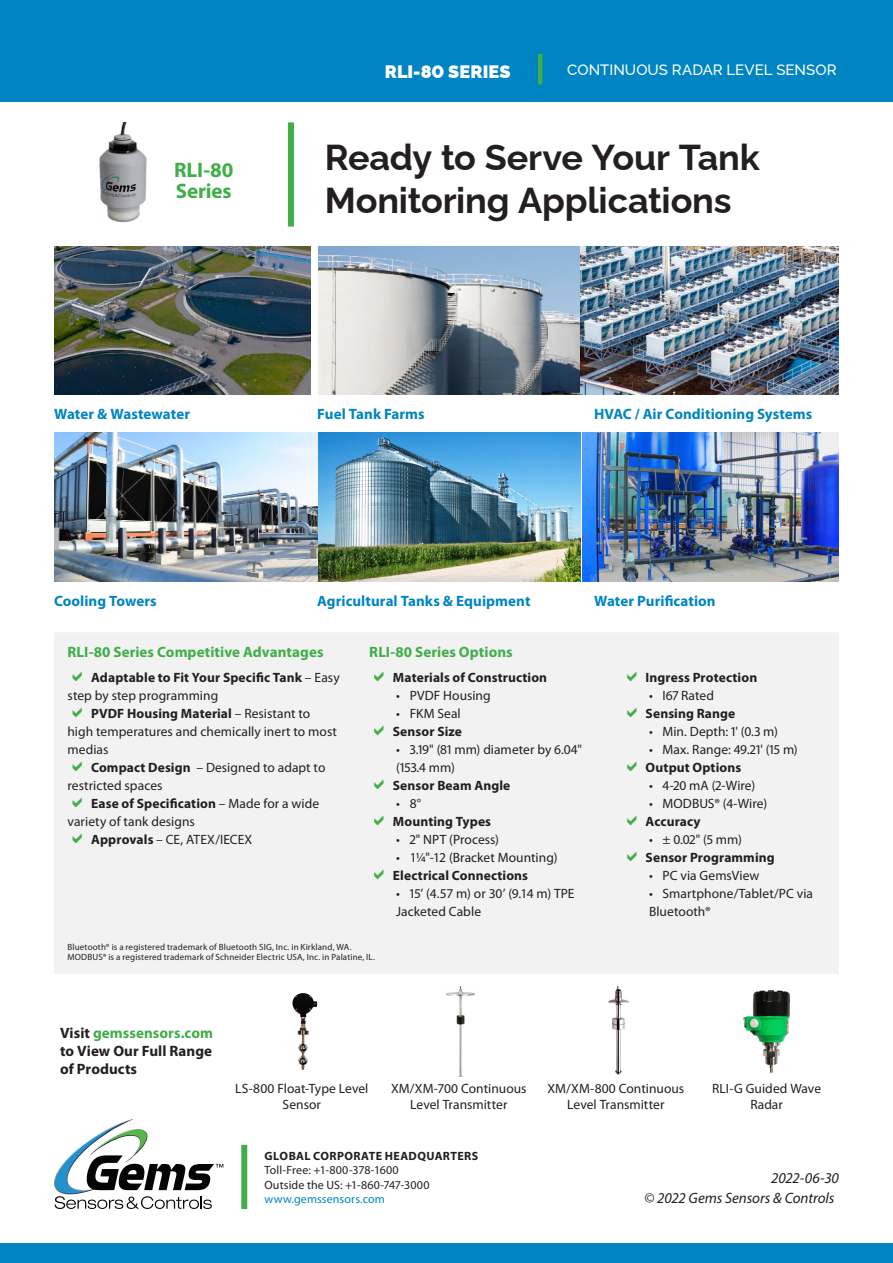
<style>
.page{position:relative;width:893px;height:1263px;background:#fff}
.page>*{position:absolute;margin:0;border:0;box-sizing:border-box;transform-origin:0 0}
.Title_v2{font:700 36px "Raleway";letter-spacing:-.005em;color:#231f20}
.t1{font:700 21px/21px "Myriad Pro";letter-spacing:-.005em;color:#40ae49}
.Sheet_Title{font:900 18px "Raleway";letter-spacing:.005em;color:#fff}
.Titles_In_Table_copy{font:700 15px "Myriad Pro";letter-spacing:.005em;color:#0085c2}
.Titles_In_Table_copy-2{font:700 15px "Myriad Pro";letter-spacing:.005em;color:#40ae49}
.Titles_In_Table_copy-3{font:700 15px/18px "Myriad Pro";letter-spacing:.005em;color:#231f20;text-align:justify}
.t2{font:italic 15px "Myriad Pro";letter-spacing:-.005em;color:#231f20}
.Sheet_Subtitle{font:500 15px "Raleway";color:#fff}
.Table_Text{font:13.5px/18px "Myriad Pro";letter-spacing:.005em;color:#231f20}
.t3{font:700 13.5px/18px "Myriad Pro";letter-spacing:.01em;color:#231f20}
.t4{font:12px/14.4px "Myriad Pro";letter-spacing:.01em;color:#231f20}
.t5{font:700 12px "Myriad Pro";letter-spacing:.035em;color:#231f20}
.t6{font:12px "Myriad Pro";letter-spacing:.01em;color:#0085c2}
.Paragraph_Style_1{font:9px "Myriad Pro";letter-spacing:.015em;color:#231f20}
.s1{font-weight:400}
.s2{font-weight:700}
.s3{color:#40ae49}
</style>
<div class="page">
<div style="left:0;top:0;width:893px;height:102px;background:#0085c2"></div>
<svg style="left:54px;top:1119px;width:169px;height:90px"></svg>
<div style="left:0;top:1243px;width:893px;height:20px;background:#0085c2"></div>
<div style="left:241px;top:1145px;width:6px;height:64px;background:#40ae49"></div>
<hr style="left:538px;top:54px;width:4px;height:30px;background:#40ae49">
<div style="left:288px;top:122px;width:6px;height:104px;background:#40ae49"></div>
<img style="left:99px;top:122px;width:48px;height:101px">
<img style="left:54px;top:246px;width:256px;height:148px">
<img style="left:318px;top:246px;width:521px;height:148px">
<img style="left:54px;top:433px;width:526px;height:148px">
<img style="left:582px;top:433px;width:257px;height:148px">
<div style="left:54px;top:633px;width:785px;height:341px;background:#f2f2f2"></div>
<img style="left:292px;top:993px;width:26px;height:77px">
<img style="left:446px;top:987px;width:29px;height:89px">
<img style="left:608px;top:987px;width:21px;height:88px">
<img style="left:743px;top:990px;width:47px;height:83px">
<svg style="left:73px;top:671px;width:9px;height:10px"></svg>
<svg style="left:73px;top:707px;width:9px;height:10px"></svg>
<svg style="left:73px;top:761px;width:9px;height:10px"></svg>
<svg style="left:73px;top:797px;width:9px;height:10px"></svg>
<svg style="left:73px;top:833px;width:9px;height:10px"></svg>
<svg style="left:374px;top:671px;width:10px;height:10px"></svg>
<svg style="left:374px;top:725px;width:10px;height:10px"></svg>
<svg style="left:374px;top:779px;width:10px;height:10px"></svg>
<svg style="left:374px;top:815px;width:10px;height:10px"></svg>
<svg style="left:374px;top:869px;width:10px;height:10px"></svg>
<svg style="left:627px;top:671px;width:9px;height:10px"></svg>
<svg style="left:627px;top:707px;width:9px;height:10px"></svg>
<svg style="left:627px;top:761px;width:9px;height:10px"></svg>
<svg style="left:627px;top:815px;width:9px;height:10px"></svg>
<svg style="left:627px;top:851px;width:9px;height:10px"></svg>
<p class="t1" style="left:174px;top:159px;width:61px">RLI-80<br>Series</p>
<p class="Sheet_Title" style="left:385px;top:57px;width:127px">RLI-80 SERIES</p>
<p class="Sheet_Subtitle" style="left:567px;top:58px;width:271px">CONTINUOUS RADAR LEVEL SENSOR</p>
<p class="Title_v2" style="left:325px;top:128px;width:437px">Ready to Serve Your Tank</p>
<p class="Title_v2" style="left:325px;top:172px;width:408px">Monitoring Applications</p>
<p class="Titles_In_Table_copy" style="left:54px;top:404px;width:138px">Water &amp; Wastewater</p>
<p class="Titles_In_Table_copy" style="left:317px;top:404px;width:109px">Fuel Tank Farms</p>
<p class="Titles_In_Table_copy" style="left:594px;top:404px;width:220px">HVAC / Air Conditioning Systems</p>
<p class="Titles_In_Table_copy" style="left:54px;top:591px;width:104px">Cooling Towers</p>
<p class="Titles_In_Table_copy" style="left:317px;top:591px;width:215px">Agricultural Tanks &amp; Equipment</p>
<p class="Titles_In_Table_copy" style="left:594px;top:591px;width:123px">Water Purification</p>
<p class="Titles_In_Table_copy-2" style="left:68px;top:642px;width:258px">RLI-80 Series Competitive Advantages</p>
<p class="t3" style="left:68px;top:668px;width:274px;text-indent:24px">Adaptable to Fit Your Specific Tank <span class="s1">– Easy step by step programming</span></p>
<p class="Table_Text" style="left:68px;top:704px;width:271px;text-indent:24px"><span class="s2">PVDF Housing Material</span> – Resistant to high temperatures and chemically inert to most medias</p>
<p class="Table_Text" style="left:68px;top:758px;width:259px;text-indent:24px"><span class="s2">Compact Design</span> – Designed to adapt to restricted spaces</p>
<p class="Table_Text" style="left:68px;top:794px;width:253px;text-indent:24px"><span class="s2">Ease of Specification</span> – Made for a wide variety of tank designs</p>
<p class="Table_Text" style="left:91px;top:830px;width:163px"><span class="s2">Approvals</span> – CE, ATEX/IECEX</p>
<p class="Titles_In_Table_copy-2" style="left:369px;top:642px;width:145px">RLI-80 Series Options</p>
<p class="t3" style="left:393px;top:668px;width:156px">Materials of Construction</p>
<p class="Table_Text" style="left:396px;top:686px;width:96px">• PVDF Housing</p>
<p class="Table_Text" style="left:396px;top:704px;width:66px">• FKM Seal</p>
<p class="t3" style="left:393px;top:722px;width:71px">Sensor Size</p>
<p class="Table_Text" style="left:396px;top:740px;width:187px">• 3.19" (81 mm) diameter by 6.04" (153.4 mm)</p>
<p class="t3" style="left:393px;top:776px;width:119px">Sensor Beam Angle</p>
<p class="Table_Text" style="left:396px;top:794px;width:26px">• 8°</p>
<p class="t3" style="left:393px;top:812px;width:100px">Mounting Types</p>
<p class="Table_Text" style="left:396px;top:830px;width:104px">• 2" NPT (Process)</p>
<p class="Table_Text" style="left:396px;top:848px;width:163px">• 1¼"-12 (Bracket Mounting)</p>
<p class="t3" style="left:393px;top:866px;width:137px">Electrical Connections</p>
<p class="Table_Text" style="left:396px;top:884px;width:180px">• 15’ (4.57 m) or 30’ (9.14 m) TPE<br>Jacketed Cable</p>
<p class="t3" style="left:646px;top:668px;width:113px">Ingress Protection</p>
<p class="Table_Text" style="left:649px;top:686px;width:67px">• I67 Rated</p>
<p class="t3" style="left:646px;top:704px;width:91px">Sensing Range</p>
<p class="Table_Text" style="left:649px;top:722px;width:131px">• Min. Depth: 1' (0.3 m)</p>
<p class="Table_Text" style="left:649px;top:740px;width:150px">• Max. Range: 49.21' (15 m)</p>
<p class="t3" style="left:646px;top:758px;width:97px">Output Options</p>
<p class="Table_Text" style="left:649px;top:776px;width:108px">• 4-20 mA (2-Wire)</p>
<p class="Table_Text" style="left:649px;top:794px;width:120px">• MODBUS® (4-Wire)</p>
<p class="t3" style="left:646px;top:812px;width:56px">Accuracy</p>
<p class="Table_Text" style="left:649px;top:830px;width:94px">• ± 0.02" (5 mm)</p>
<p class="t3" style="left:646px;top:848px;width:131px">Sensor Programming</p>
<p class="Table_Text" style="left:649px;top:866px;width:112px">• PC via GemsView</p>
<p class="Table_Text" style="left:649px;top:884px;width:166px">• Smartphone/Tablet/PC via<br>Bluetooth®</p>
<p class="Paragraph_Style_1" style="left:68px;top:941px;width:286px">Bluetooth® is a registered trademark of Bluetooth SIG, Inc. in Kirkland, WA.</p>
<p class="Paragraph_Style_1" style="left:68px;top:952px;width:309px">MODBUS® is a registered trademark of Schneider Electric USA, Inc. in Palatine, IL.</p>
<p class="Titles_In_Table_copy-3" style="left:60px;top:1024px;width:154px">Visit <span class="s3">gemssensors.com </span>to View Our Full Range of Products</p>
<p class="Table_Text" style="left:235px;top:1080px;width:135px;line-height:16.2px;text-align:center">LS-800 Float-Type Level<br>Sensor</p>
<p class="Table_Text" style="left:391px;top:1080px;width:137px;line-height:16.2px;text-align:center">XM/XM-700 Continuous<br>Level Transmitter</p>
<p class="Table_Text" style="left:547px;top:1080px;width:138px;line-height:16.2px;text-align:center">XM/XM-800 Continuous<br>Level Transmitter</p>
<p class="Table_Text" style="left:712px;top:1080px;width:110px;line-height:16.2px;text-align:center">RLI-G Guided Wave<br>Radar</p>
<p class="t5" style="left:265px;top:1148px;width:215px">GLOBAL CORPORATE HEADQUARTERS</p>
<p class="t4" style="left:265px;top:1163px;width:167px">Toll-Free: +1-800-378-1600<br>Outside the US: +1-860-747-3000</p>
<p class="t6" style="left:265px;top:1191px;width:122px">www.gemssensors.com</p>
<p class="t2" style="left:644px;top:1189px;width:192px">© 2022 Gems Sensors &amp; Controls</p>
<p class="t2" style="left:771px;top:1168px;width:69px">2022-06-30</p>
</div>
